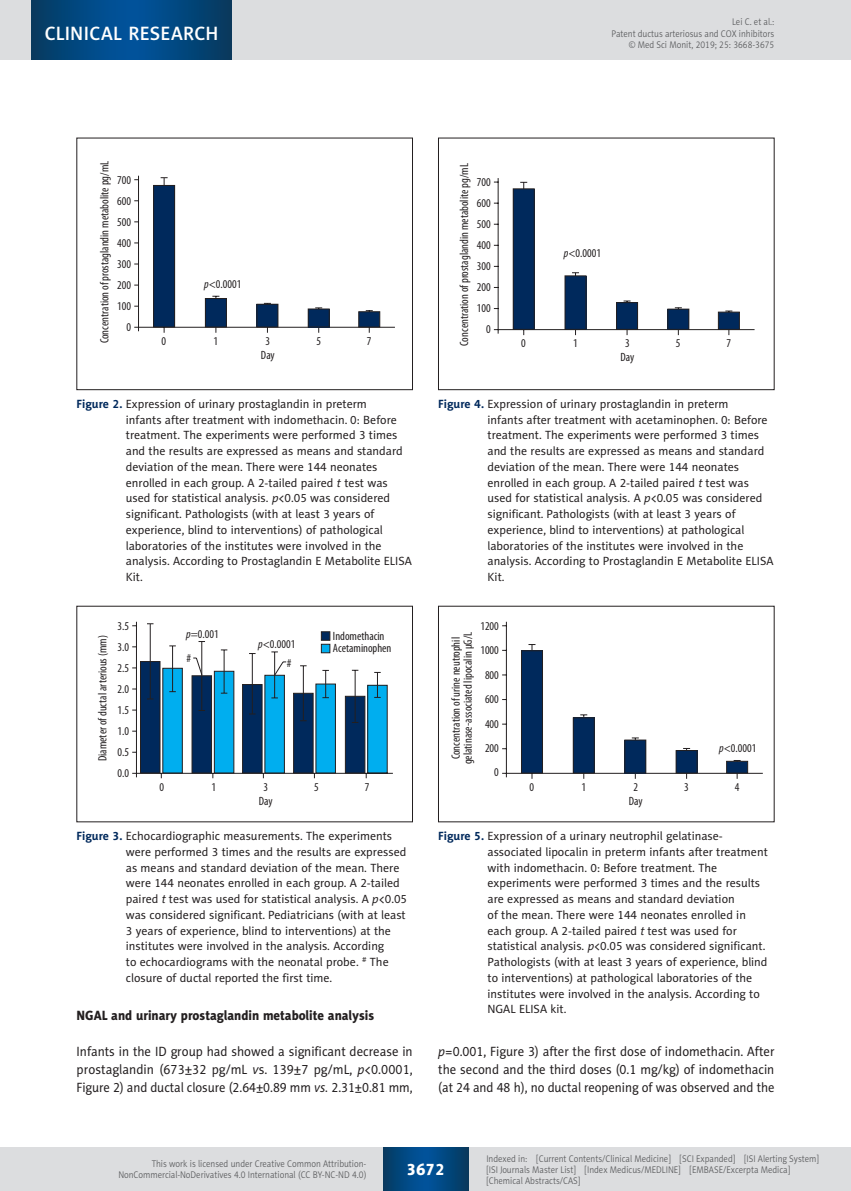
<style>
.page{position:relative;width:851px;height:1191px;background:#fff}
.page>*{position:absolute;margin:0;border:0;box-sizing:border-box;transform-origin:0 0}
.t1{font:19.5px "Naomi Sans EFN Medium";letter-spacing:.015em;color:#fff}
.t2{font:16.5px "Naomi Sans EFN Heavy";color:#fff}
.MSM_Body{font:13.5px/18px "Naomi Sans EFN";letter-spacing:-.005em;color:#231f20;text-align:justify;scale:.95 1}
.MSM_Headline_2{font:13.5px "Naomi Sans EFN Heavy";color:#231f20;scale:.95 1}
.MSM_Rycina_tytul{font:12px/15.8px "Naomi Sans EFN";color:#231f20}
.t3{font:condensed 12px/21px "Myriad Pro";color:#231f20;text-align:center}
.t4{font:9.75px/11.2px "Naomi Sans EFN Light";color:#57585a;text-align:right;scale:.9 1}
.s1{font-style:italic}
.s2{font-weight:700;color:#00295c}
</style>
<div class="page">
<hr style="left:138px;top:176px;width:1px;height:155px;background:#231f20">
<hr style="left:134px;top:327px;width:261px;height:1px;background:#231f20">
<hr style="left:164px;top:178px;width:1px;height:155px;background:#231f20">
<svg style="left:153px;top:185px;width:220px;height:148px"></svg>
<div style="left:358px;top:311px;width:22px;height:16px;background:#00295c;border:1px solid #231f20"></div>
<hr style="left:497px;top:178px;width:1px;height:156px;background:#231f20">
<hr style="left:494px;top:329px;width:260px;height:1px;background:#231f20">
<svg style="left:512px;top:182px;width:221px;height:154px"></svg>
<div style="left:717px;top:312px;width:22px;height:18px;background:#00295c;border:1px solid #231f20"></div>
<div style="left:438px;top:138px;width:336px;height:252px;border:1px solid #231f20"></div>
<svg style="left:132px;top:621px;width:261px;height:158px"></svg>
<svg style="left:192px;top:657px;width:95px;height:19px"></svg>
<hr style="left:506px;top:622px;width:1px;height:155px;background:#231f20">
<hr style="left:502px;top:773px;width:260px;height:1px;background:#231f20">
<svg style="left:520px;top:644px;width:221px;height:135px"></svg>
<div style="left:726px;top:761px;width:21px;height:12px;background:#00295c;border:1px solid #231f20"></div>
<div style="left:0;top:1148px;width:850px;height:43px;background:#dcdddf"></div>
<svg style="left:383px;top:1147px;width:85px;height:43px;background:#02477e"></svg>
<div style="left:0;top:0;width:850px;height:60px;background:#dcdddf"></div>
<hr style="left:850px;top:0;width:1px;height:60px;background:#dcdddf">
<svg style="left:32px;top:0;width:200px;height:60px;background:#02477e"></svg>
<h1 class="t1" style="left:45px;top:22px;width:175px">CLINICAL RESEARCH</h1>
<p class="t4" style="left:611px;top:16px;width:182px">Lei C. et al.:<br>Patent ductus arteriosus and COX inhibitors © Med Sci Monit, 2019; 25: 3668-3675</p>
<p class="t3" style="left:94px;top:343px;width:184px;rotate:-90deg">Concentration of prostaglandin metabolite pg/mL</p>
<p class="t3" style="left:117px;top:170px;width:15px;text-align:right">700<br>600<br>500<br>400<br>300<br>200<br>100<br>0</p>
<p class="t3" style="left:204px;top:274px;width:39px"><span class="s1">p</span>&lt;0.0001</p>
<p class="t3" style="left:161px;top:330px;width:6px">0</p>
<p class="t3" style="left:213px;top:330px;width:6px">1</p>
<p class="t3" style="left:261px;top:334px;width:15px;line-height:14.2px">3<br>Day</p>
<p class="t3" style="left:316px;top:330px;width:6px">5</p>
<p class="t3" style="left:367px;top:330px;width:6px">7</p>
<p class="t3" style="left:454px;top:346px;width:184px;rotate:-90deg">Concentration of prostaglandin metabolite pg/mL</p>
<p class="t3" style="left:476px;top:172px;width:15px;text-align:right">700<br>600<br>500<br>400<br>300<br>200<br>100<br>0</p>
<p class="t3" style="left:563px;top:242px;width:39px"><span class="s1">p</span>&lt;0.0001</p>
<p class="t3" style="left:521px;top:333px;width:6px">0</p>
<p class="t3" style="left:573px;top:333px;width:6px">1</p>
<p class="t3" style="left:620px;top:336px;width:15px;line-height:14.2px">3<br>Day</p>
<p class="t3" style="left:675px;top:333px;width:6px">5</p>
<p class="t3" style="left:726px;top:333px;width:6px">7</p>
<p class="MSM_Rycina_tytul" style="left:126px;top:396px;width:287px;text-indent:-49px"><span class="s2">Figure 2.</span> Expression of urinary prostaglandin in preterm<br>infants after treatment with indomethacin. 0: Before treatment. The experiments were performed 3 times and the results are expressed as means and standard deviation of the mean. There were 144 neonates enrolled in each group. A 2-tailed paired <span class="s1">t</span> test was used for statistical analysis. <span class="s1">p</span>&lt;0.05 was considered significant. Pathologists (with at least 3 years of experience, blind to interventions) of pathological laboratories of the institutes were involved in the analysis. According to Prostaglandin E Metabolite ELISA Kit.</p>
<p class="MSM_Rycina_tytul" style="left:487px;top:396px;width:287px;text-indent:-49px"><span class="s2">Figure 4.</span> Expression of urinary prostaglandin in preterm<br>infants after treatment with acetaminophen. 0: Before treatment. The experiments were performed 3 times and the results are expressed as means and standard deviation of the mean. There were 144 neonates enrolled in each group. A 2-tailed paired <span class="s1">t</span> test was used for statistical analysis. A <span class="s1">p</span>&lt;0.05 was considered significant. Pathologists (with at least 3 years of experience, blind to interventions) at pathological laboratories of the institutes were involved in the analysis. According to Prostaglandin E Metabolite ELISA Kit.</p>
<p class="t3" style="left:92px;top:761px;width:127px;rotate:-90deg">Diameter of ductal arterious (mm)</p>
<p class="t3" style="left:117px;top:616px;width:13px;text-align:justify">3.5<br>3.0<br>2.5<br>2.0<br>1.5<br>1.0<br>0.5<br>0.0</p>
<p class="t3" style="left:186px;top:623px;width:34px"><span class="s1">p</span>=0.001</p>
<p class="t3" style="left:333px;top:630px;width:60px;line-height:12px;text-align:left">Indomethacin<br>Acetaminophen</p>
<p class="t3" style="left:186px;top:648px;width:6px">#</p>
<p class="t3" style="left:287px;top:653px;width:6px">#</p>
<p class="t3" style="left:258px;top:634px;width:39px"><span class="s1">p</span>&lt;0.0001</p>
<p class="t3" style="left:480px;top:614px;width:20px;line-height:24.3px;text-align:right">1200<br>1000<br>800<br>600<br>400<br>200<br>0</p>
<p class="t3" style="left:450px;top:764px;width:134px;line-height:12px;rotate:-90deg">Concentration of urine neutrophil gelatinase-associated lipocalin µG/L</p>
<p class="t3" style="left:719px;top:738px;width:39px"><span class="s1">p</span>&lt;0.0001</p>
<p class="t3" style="left:159px;top:776px;width:6px">0</p>
<p class="t3" style="left:211px;top:776px;width:6px">1</p>
<p class="t3" style="left:259px;top:780px;width:15px;line-height:14.2px">3<br>Day</p>
<p class="t3" style="left:314px;top:776px;width:6px">5</p>
<p class="t3" style="left:365px;top:776px;width:6px">7</p>
<p class="t3" style="left:529px;top:776px;width:6px">0</p>
<p class="t3" style="left:581px;top:776px;width:6px">1</p>
<p class="t3" style="left:628px;top:780px;width:15px;line-height:14.2px">2<br>Day</p>
<p class="t3" style="left:684px;top:776px;width:6px">3</p>
<p class="t3" style="left:734px;top:776px;width:6px">4</p>
<p class="MSM_Rycina_tytul" style="left:126px;top:828px;width:283px;text-indent:-49px"><span class="s2">Figure 3.</span> Echocardiographic measurements. The experiments were performed 3 times and the results are expressed as means and standard deviation of the mean. There were 144 neonates enrolled in each group. A 2-tailed paired <span class="s1">t</span> test was used for statistical analysis. A <span class="s1">p</span>&lt;0.05 was considered significant. Pediatricians (with at least 3 years of experience, blind to interventions) at the institutes were involved in the analysis. According<br>to echocardiograms with the neonatal probe. <sup>#</sup> The closure of ductal reported the first time.</p>
<p class="MSM_Rycina_tytul" style="left:487px;top:828px;width:282px;text-indent:-49px"><span class="s2">Figure 5.</span> Expression of a urinary neutrophil gelatinase&shy;associated lipocalin in preterm infants after treatment with indomethacin. 0: Before treatment. The experiments were performed 3 times and the results are expressed as means and standard deviation<br>of the mean. There were 144 neonates enrolled in each group. A 2-tailed paired <span class="s1">t</span> test was used for statistical analysis. <span class="s1">p</span>&lt;0.05 was considered significant.<br>Pathologists (with at least 3 years of experience, blind to interventions) at pathological laboratories of the institutes were involved in the analysis. According to NGAL ELISA kit.</p>
<p class="MSM_Headline_2" style="left:77px;top:1007px;width:315px">NGAL and urinary prostaglandin metabolite analysis</p>
<p class="MSM_Body" style="left:77px;top:1042px;width:355px">Infants in the ID group had showed a significant decrease in prostaglandin (673±32 pg/mL <span class="s1">v</span>s. 139±7 pg/mL, <span class="s1">p</span>&lt;0.0001, Figure 2) and ductal closure (2.64±0.89 mm <span class="s1">vs.</span> 2.31±0.81 mm,</p>
<p class="MSM_Body" style="left:438px;top:1042px;width:355px"><span class="s1">p</span>=0.001, Figure 3) after the first dose of indomethacin. After the second and the third doses (0.1 mg/kg) of indomethacin (at 24 and 48 h), no ductal reopening of was observed and the</p>
<p class="t4" style="left:118px;top:1158px;width:277px">This work is licensed under Creative Common Attribution-<br>NonCommercial-NoDerivatives 4.0 International (CC BY-NC-ND 4.0)</p>
<h2 class="t2" style="left:406px;top:1159px;width:40px">3672</h2>
<p class="t4" style="left:486px;top:1152px;width:371px;text-align:left">Indexed in: [Current Contents/Clinical Medicine] [SCI Expanded] [ISI Alerting System] [ISI Journals Master List] [Index Medicus/MEDLINE] [EMBASE/Excerpta Medica] [Chemical Abstracts/CAS]</p>
</div>
